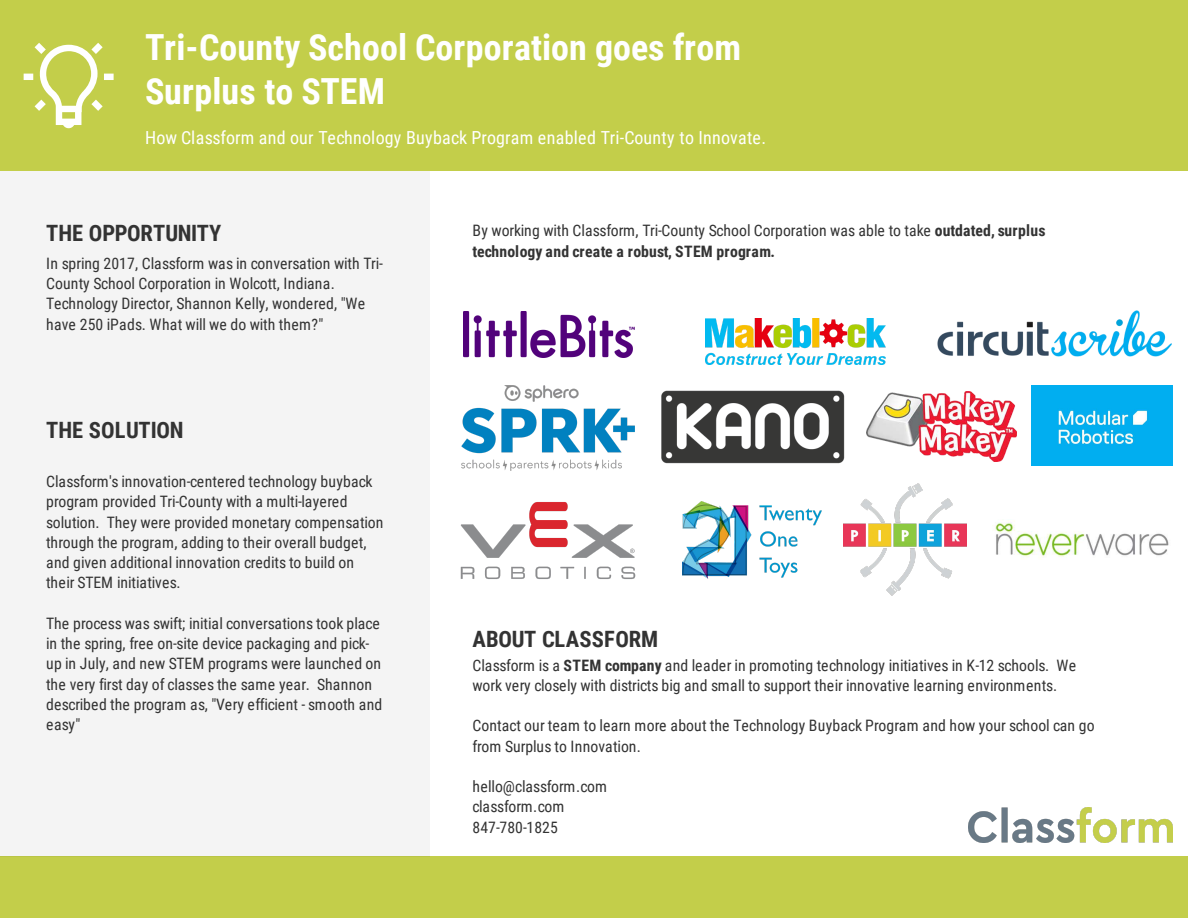
<style>
.page{position:relative;width:1188px;height:918px;background:#fff}
.page>*{position:absolute;margin:0;border:0;box-sizing:border-box;transform-origin:0 0}
.t1{font:700 36px/43.8px "Roboto Condensed";color:#fff}
.t2{font:700 22.5px "Roboto Condensed";letter-spacing:-.005em;color:#333}
.t3{font:18px "Roboto Condensed";letter-spacing:.01em;color:#fff}
.t4{font:15.75px/20.2px "Roboto Condensed";color:#333}
.s1{font-weight:700}
</style>
<div class="page">
<div style="left:0;top:856px;width:1188px;height:62px;background:#c3ce4a"></div>
<div style="left:0;top:171px;width:430px;height:685px;background:#f4f4f4"></div>
<div style="left:0;top:0;width:1188px;height:171px;background:#c3ce4a"></div>
<svg style="left:24px;top:43px;width:90px;height:85px"></svg>
<img style="left:464px;top:312px;width:170px;height:46px">
<img style="left:705px;top:318px;width:180px;height:46px">
<img style="left:937px;top:310px;width:234px;height:47px">
<img style="left:1032px;top:386px;width:140px;height:80px">
<img style="left:866px;top:392px;width:151px;height:69px">
<img style="left:461px;top:385px;width:174px;height:86px">
<img style="left:844px;top:484px;width:122px;height:111px">
<img style="left:683px;top:502px;width:138px;height:76px">
<img style="left:992px;top:520px;width:177px;height:39px">
<img style="left:661px;top:390px;width:184px;height:74px">
<img style="left:460px;top:502px;width:176px;height:77px">
<img style="left:969px;top:808px;width:203px;height:35px">
<h1 class="t1" style="left:145px;top:24px;width:597px">Tri-County School Corporation goes from<br>Surplus to STEM</h1>
<p class="t3" style="left:145px;top:125px;width:623px">How Classform and our Technology Buyback Program enabled Tri-County to Innovate.</p>
<h2 class="t2" style="left:46px;top:217px;width:177px">THE OPPORTUNITY</h2>
<p class="t4" style="left:46px;top:253px;width:338px">In spring 2017, Classform was in conversation with Tri-County School Corporation in Wolcott, Indiana.<br>Technology Director, Shannon Kelly, wondered, "We have 250 iPads. What will we do with them?"</p>
<h2 class="t2" style="left:46px;top:414px;width:139px">THE SOLUTION</h2>
<p class="t4" style="left:46px;top:471px;width:339px">Classform's innovation-centered technology buyback program provided Tri-County with a multi-layered solution. They were provided monetary compensation through the program, adding to their overall budget, and given additional innovation credits to build on their STEM initiatives.</p>
<p class="t4" style="left:46px;top:613px;width:338px">The process was swift; initial conversations took place in the spring, free on-site device packaging and pick&shy;up in July, and new STEM programs were launched on the very first day of classes the same year. Shannon described the program as, "Very efficient - smooth and easy"</p>
<p class="t4" style="left:472px;top:220px;width:575px">By working with Classform, Tri-County School Corporation was able to take <span class="s1">outdated, surplus technology and create a robust, STEM program.</span></p>
<h2 class="t2" style="left:472px;top:623px;width:187px">ABOUT CLASSFORM</h2>
<p class="t4" style="left:472px;top:654px;width:605px">Classform is a <span class="s1">STEM company</span> and leader in promoting technology initiatives in K-12 schools. We work very closely with districts big and small to support their innovative learning environments.</p>
<p class="t4" style="left:472px;top:715px;width:624px">Contact our team to learn more about the Technology Buyback Program and how your school can go from Surplus to Innovation.</p>
<p class="t4" style="left:472px;top:776px;width:136px">hello@classform.com classform.com<br>847-780-1825</p>
</div>
